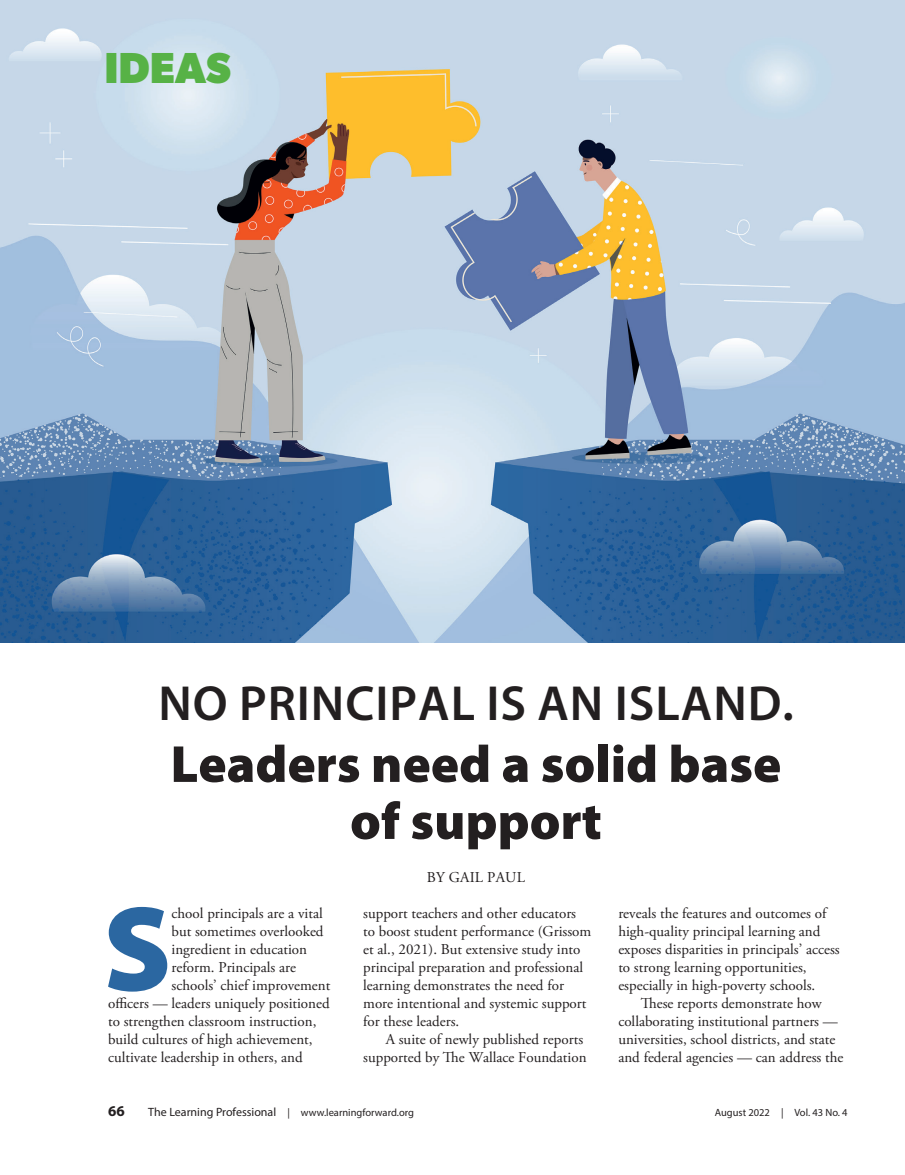
<style>
.page{position:relative;width:905px;height:1175px;background:#fff}
.page>*{position:absolute;margin:0;border:0;box-sizing:border-box;transform-origin:0 0}
.body{font:900 121.8px "Myriad Pro";color:#2b67a1}
.headline{font:900 52.5px/57px "Myriad Pro";color:#231f20;text-align:center}
.headline-2{font:600 49.5px "Myriad Pro";letter-spacing:.02em;color:#231f20}
.t1{font:700 43.5px "Gibson";color:#57b246}
.body-2{font:15px/18px "Adobe Garamond Pro";color:#231f20}
.byline{font:15px "Adobe Garamond Pro";letter-spacing:.015em;color:#231f20}
.t2{font:700 15px "Myriad Pro";color:#231f20}
.t3{font:10.5px "Myriad Pro";color:#231f20}
.s1{font-size:12px}
</style>
<div class="page">
<img style="left:0;top:0;width:904px;height:642px">
<p class="t1" style="left:104px;top:42px;width:128px">IDEAS</p>
<p class="headline-2" style="left:158px;top:672px;width:636px">NO PRINCIPAL IS AN ISLAND.</p>
<p class="headline" style="left:170px;top:733px;width:612px">Leaders need a solid base of support</p>
<p class="byline" style="left:427px;top:868px;width:100px">BY GAIL PAUL</p>
<p class="body" style="left:103px;top:868px;width:70px">S</p>
<p class="body-2" style="left:171px;top:905px;width:153px">chool principals are a vital</p>
<p class="body-2" style="left:363px;top:905px;width:230px">support teachers and other educators to boost student performance (Grissom et al., 2021). But extensive study into principal preparation and professional learning demonstrates the need for more intentional and systemic support for these leaders.</p>
<p class="body-2" style="left:363px;top:1031px;width:225px;text-align:right">A suite of newly published reports supported by The Wallace Foundation</p>
<p class="body-2" style="left:618px;top:905px;width:223px">reveals the features and outcomes of high-quality principal learning and exposes disparities in principals’ access to strong learning opportunities, especially in high-poverty schools.</p>
<p class="body-2" style="left:618px;top:995px;width:227px;text-align:center">These reports demonstrate how collaborating institutional partners — universities, school districts, and state and federal agencies — can address the</p>
<p class="body-2" style="left:171px;top:923px;width:153px">but sometimes overlooked</p>
<p class="body-2" style="left:171px;top:941px;width:137px">ingredient in education</p>
<p class="body-2" style="left:171px;top:959px;width:126px">reform. Principals are</p>
<p class="body-2" style="left:171px;top:977px;width:160px">schools’ chief improvement</p>
<p class="body-2" style="left:108px;top:995px;width:223px">officers — leaders uniquely positioned</p>
<p class="body-2" style="left:108px;top:1013px;width:210px">to strengthen classroom instruction,</p>
<p class="body-2" style="left:108px;top:1031px;width:206px">build cultures of high achievement,</p>
<p class="body-2" style="left:108px;top:1049px;width:196px">cultivate leadership in others, and</p>
<p class="t2" style="left:108px;top:1101px;width:18px">66</p>
<p class="t3" style="left:148px;top:1106px;width:267px"><span class="s1">The Learning Professional</span> | www.learningforward.org</p>
<p class="t3" style="left:714px;top:1106px;width:134px">August 2022 | Vol. 43 No. 4</p>
</div>
